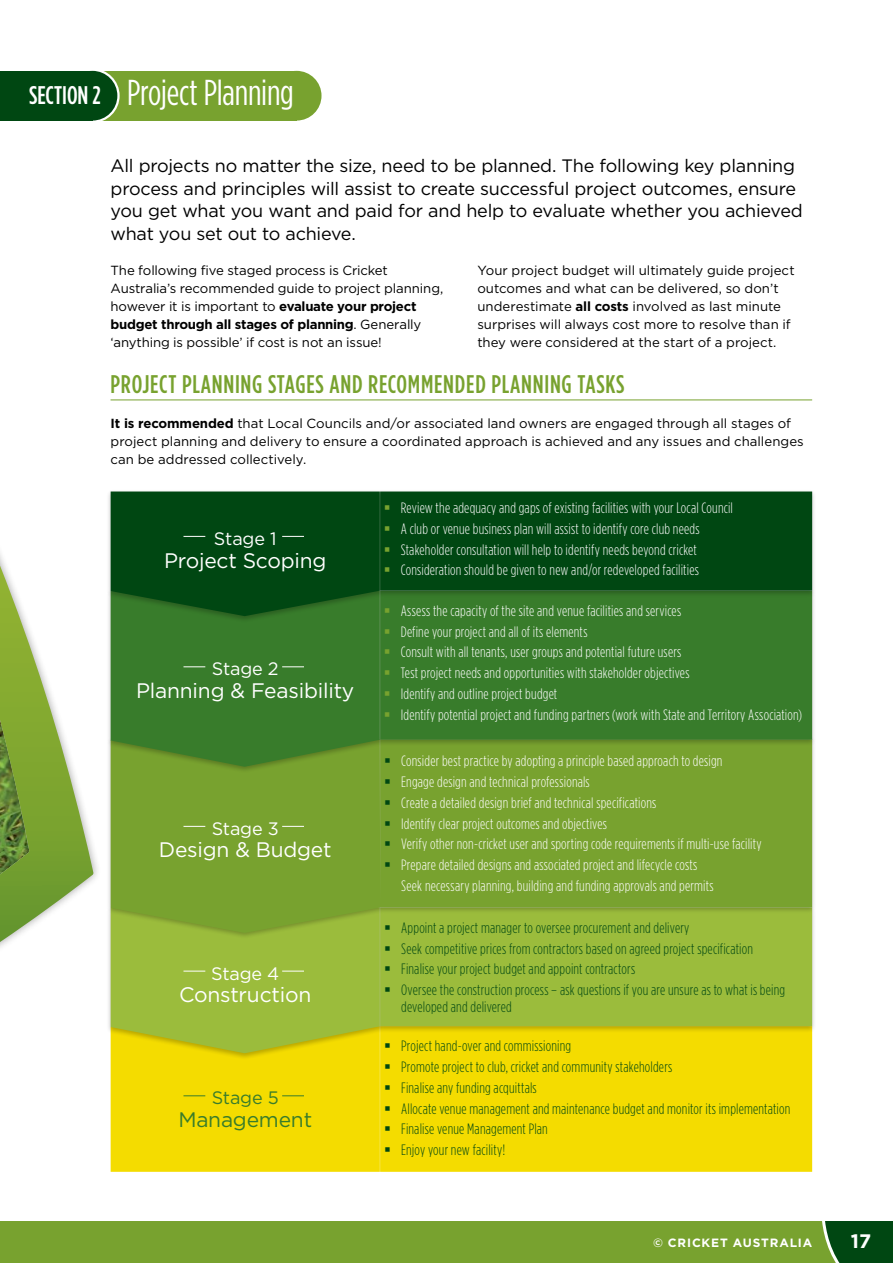
<style>
.page{position:relative;width:893px;height:1263px;background:#fff}
.page>*{position:absolute;margin:0;border:0;box-sizing:border-box;transform-origin:0 0}
.Banner_Header{font:36px "Gotham Condensed";letter-spacing:-.005em;color:#fff}
.Subhead_1{font:500 25.5px "Gotham Condensed";letter-spacing:.03em;color:#78a22f}
.Banner_Header-2{font:500 25.5px "Gotham Condensed";color:#fff}
.Intro_Text{font:21px "Gotham";letter-spacing:-.01em;color:#fff}
.Intro_Text-2{font:21px "Gotham";letter-spacing:-.01em;color:#387c2b}
.t1{font:700 19.5px "Gotham";color:#fff}
.Intro_Text-3{font:18px/22.5px "Gotham";letter-spacing:-.015em;color:#000}
.Intro_Text-4{font:18px "Gotham";letter-spacing:-.01em;color:#fff}
.Intro_Text-5{font:18px "Gotham";letter-spacing:-.01em;color:#387c2b}
.Table_Bullets{font:300 15px "Gotham Condensed";letter-spacing:.01em;color:#fff}
.Table_Bullets-2{font:300 15px/16.5px "Gotham Condensed";letter-spacing:.01em;color:#004712}
.Body{font:13.2px/18px "Gotham";color:#000}
.t2{font:700 12px "Gotham";letter-spacing:.07em;color:#fff}
.s1{font-weight:700}
</style>
<div class="page">
<div style="left:2px;top:71px;width:295px;height:50px;background:#78a22f"></div>
<div style="left:65px;top:69px;width:55px;height:54px;border:4px solid #fff;border-radius:50%"></div>
<div style="left:68px;top:71px;width:49px;height:50px;background:#004712;border-radius:50%"></div>
<div style="left:272px;top:71px;width:49px;height:50px;background:#78a22f;border-radius:50%"></div>
<hr style="left:111px;top:400px;width:701px;height:1px;background:#78a22f">
<div style="left:111px;top:1060px;width:701px;height:112px;background:#f4dc00"></div>
<div style="left:106px;top:905px;width:711px;height:155px;background:#000;opacity:.24"></div>
<svg style="left:111px;top:939px;width:701px;height:114px;fill:#9bbc3c"></svg>
<div style="left:106px;top:737px;width:711px;height:202px;background:#000;opacity:.24"></div>
<svg style="left:111px;top:773px;width:701px;height:160px;fill:#78a22f"></svg>
<div style="left:106px;top:588px;width:711px;height:185px;background:#000;opacity:.24"></div>
<svg style="left:111px;top:623px;width:701px;height:144px;fill:#387c2b"></svg>
<div style="left:106px;top:489px;width:711px;height:134px;background:#000;opacity:.24"></div>
<svg style="left:111px;top:491px;width:701px;height:125px;fill:#004712"></svg>
<svg style="left:183px;top:536px;width:22px;height:1px"></svg>
<svg style="left:282px;top:536px;width:22px;height:1px"></svg>
<svg style="left:183px;top:666px;width:22px;height:1px"></svg>
<svg style="left:282px;top:666px;width:22px;height:1px"></svg>
<svg style="left:183px;top:826px;width:22px;height:1px"></svg>
<svg style="left:282px;top:826px;width:22px;height:1px"></svg>
<svg style="left:183px;top:971px;width:22px;height:1px"></svg>
<svg style="left:282px;top:971px;width:22px;height:1px"></svg>
<svg style="left:183px;top:1095px;width:22px;height:1px"></svg>
<svg style="left:282px;top:1095px;width:22px;height:1px"></svg>
<div style="left:0;top:0;width:102px;height:1263px;background:#fff"></div>
<div style="left:0;top:1221px;width:893px;height:42px;background:#78a22f"></div>
<svg style="left:822px;top:1221px;width:71px;height:42px"></svg>
<svg style="left:0;top:70px;width:93px;height:878px"></svg>
<svg style="left:385px;top:505px;width:4px;height:5px"></svg>
<svg style="left:385px;top:526px;width:4px;height:5px"></svg>
<svg style="left:385px;top:547px;width:4px;height:4px"></svg>
<svg style="left:385px;top:568px;width:4px;height:4px"></svg>
<svg style="left:385px;top:608px;width:4px;height:4px"></svg>
<svg style="left:385px;top:629px;width:4px;height:4px"></svg>
<svg style="left:385px;top:650px;width:4px;height:4px"></svg>
<svg style="left:385px;top:670px;width:4px;height:5px"></svg>
<svg style="left:385px;top:691px;width:4px;height:4px"></svg>
<svg style="left:385px;top:712px;width:4px;height:4px"></svg>
<p class="Banner_Header-2" style="left:29px;top:81px;width:73px">SECTION 2</p>
<p class="Banner_Header" style="left:127px;top:73px;width:168px">Project Planning</p>
<p class="Intro_Text-3" style="left:111px;top:154px;width:694px">All projects no matter the size, need to be planned. The following key planning process and principles will assist to create successful project outcomes, ensure you get what you want and paid for and help to evaluate whether you achieved what you set out to achieve.</p>
<p class="Body" style="left:111px;top:261px;width:334px">The following five staged process is Cricket Australia’s recommended guide to project planning, however it is important to <span class="s1">evaluate your project budget through all stages of planning</span>. Generally ‘anything is possible’ if cost is not an issue!</p>
<p class="Body" style="left:477px;top:261px;width:319px">Your project budget will ultimately guide project outcomes and what can be delivered, so don’t underestimate <span class="s1">all costs</span> involved as last minute surprises will always cost more to resolve than if they were considered at the start of a project.</p>
<p class="Subhead_1" style="left:111px;top:370px;width:515px">PROJECT PLANNING STAGES AND RECOMMENDED PLANNING TASKS</p>
<p class="Body" style="left:111px;top:414px;width:695px"><span class="s1">It is recommended</span> that Local Councils and/or associated land owners are engaged through all stages of project planning and delivery to ensure a coordinated approach is achieved and any issues and challenges can be addressed collectively.</p>
<p class="Intro_Text-4" style="left:214px;top:529px;width:64px">Stage 1</p>
<p class="Intro_Text" style="left:164px;top:549px;width:164px">Project Scoping</p>
<p class="Intro_Text-4" style="left:212px;top:659px;width:68px">Stage 2</p>
<p class="Intro_Text" style="left:136px;top:678px;width:220px">Planning &amp; Feasibility</p>
<p class="Intro_Text-4" style="left:212px;top:818px;width:69px">Stage 3</p>
<p class="Intro_Text" style="left:159px;top:838px;width:174px">Design &amp; Budget</p>
<p class="Intro_Text-4" style="left:211px;top:963px;width:70px">Stage 4</p>
<p class="Intro_Text" style="left:179px;top:983px;width:134px">Construction</p>
<p class="Intro_Text-5" style="left:212px;top:1088px;width:69px">Stage 5</p>
<p class="Intro_Text-2" style="left:178px;top:1108px;width:135px">Management</p>
<p class="Table_Bullets" style="left:401px;top:500px;width:334px">Review the adequacy and gaps of existing facilities with your Local Council</p>
<p class="Table_Bullets" style="left:401px;top:521px;width:300px">A club or venue business plan will assist to identify core club needs</p>
<p class="Table_Bullets" style="left:401px;top:542px;width:298px">Stakeholder consultation will help to identify needs beyond cricket</p>
<p class="Table_Bullets" style="left:401px;top:562px;width:300px">Consideration should be given to new and/or redeveloped facilities</p>
<p class="Table_Bullets" style="left:401px;top:603px;width:282px">Assess the capacity of the site and venue facilities and services</p>
<p class="Table_Bullets" style="left:401px;top:623px;width:188px">Define your project and all of its elements</p>
<p class="Table_Bullets" style="left:401px;top:644px;width:282px">Consult with all tenants, user groups and potential future users</p>
<p class="Table_Bullets" style="left:401px;top:665px;width:290px">Test project needs and opportunities with stakeholder objectives</p>
<p class="Table_Bullets" style="left:401px;top:686px;width:158px">Identify and outline project budget</p>
<p class="Table_Bullets" style="left:401px;top:706px;width:403px">Identify potential project and funding partners (work with State and Territory Association)</p>
<p class="Table_Bullets" style="left:401px;top:753px;width:323px">Consider best practice by adopting a principle based approach to design</p>
<p class="Table_Bullets" style="left:401px;top:774px;width:190px">Engage design and technical professionals</p>
<p class="Table_Bullets" style="left:401px;top:795px;width:257px">Create a detailed design brief and technical specifications</p>
<p class="Table_Bullets" style="left:401px;top:815px;width:207px">Identify clear project outcomes and objectives</p>
<p class="Table_Bullets" style="left:401px;top:836px;width:362px">Verify other non-cricket user and sporting code requirements if multi-use facility</p>
<p class="Table_Bullets" style="left:401px;top:857px;width:298px">Prepare detailed designs and associated project and lifecycle costs</p>
<p class="Table_Bullets" style="left:401px;top:878px;width:314px">Seek necessary planning, building and funding approvals and permits</p>
<p class="Table_Bullets-2" style="left:401px;top:919px;width:290px">Appoint a project manager to oversee procurement and delivery</p>
<p class="Table_Bullets-2" style="left:401px;top:940px;width:353px">Seek competitive prices from contractors based on agreed project specification</p>
<p class="Table_Bullets-2" style="left:401px;top:961px;width:235px">Finalise your project budget and appoint contractors</p>
<p class="Table_Bullets-2" style="left:401px;top:981px;width:385px">Oversee the construction process – ask questions if you are unsure as to what is being developed and delivered</p>
<p class="Table_Bullets-2" style="left:401px;top:1038px;width:171px">Project hand-over and commissioning</p>
<p class="Table_Bullets-2" style="left:401px;top:1058px;width:273px">Promote project to club, cricket and community stakeholders</p>
<p class="Table_Bullets-2" style="left:401px;top:1079px;width:137px">Finalise any funding acquittals</p>
<p class="Table_Bullets-2" style="left:401px;top:1100px;width:391px">Allocate venue management and maintenance budget and monitor its implementation</p>
<p class="Table_Bullets-2" style="left:401px;top:1121px;width:148px">Finalise venue Management Plan</p>
<p class="Table_Bullets-2" style="left:401px;top:1141px;width:106px">Enjoy your new facility!</p>
<p class="t2" style="left:653px;top:1236px;width:161px">© CRICKET AUSTRALIA</p>
<p class="t1" style="left:851px;top:1230px;width:22px">17</p>
</div>
